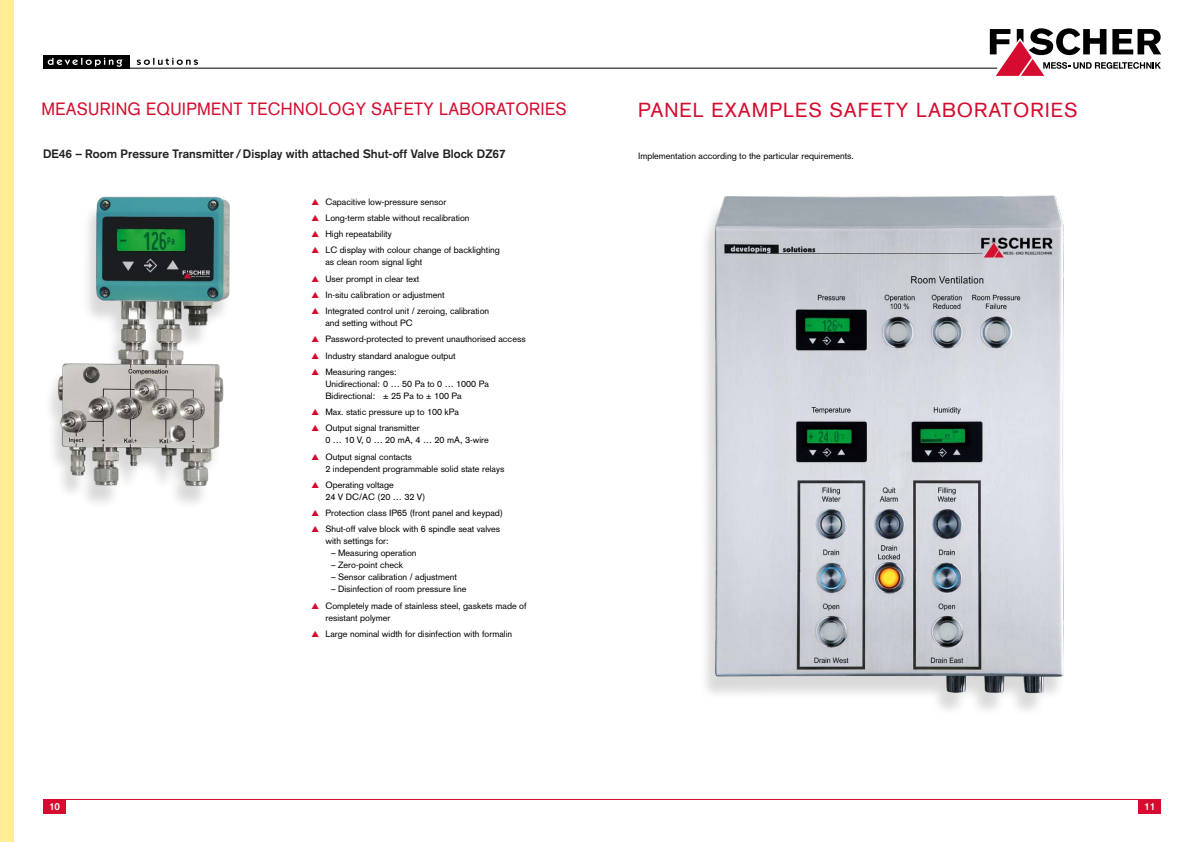
<style>
.page{position:relative;width:1191px;height:842px;background:#fff}
.page>*{position:absolute;margin:0;border:0;box-sizing:border-box;transform-origin:0 0}
.t1{font:20px "Akzidenz Grotesk";letter-spacing:.05em;color:#d50c2f}
.t2{font:17.5px "Akzidenz Grotesk";letter-spacing:.02em;color:#d50c2f;scale:.94 1}
.t3{font:700 12px "Akzidenz Grotesk";letter-spacing:.005em;color:#232020}
.t4{font:700 10px "Akzidenz Grotesk";color:#fff}
.t5{font:9px/16.3px "Akzidenz Grotesk";color:#000}
</style>
<div class="page">
<svg style="left:989px;top:28px;width:172px;height:48px"></svg>
<hr style="left:43px;top:68px;width:954px;height:1px;background:#000">
<div style="left:43px;top:55px;width:86px;height:13px;background:#000"></div>
<svg style="left:48px;top:58px;width:74px;height:9px"></svg>
<svg style="left:137px;top:58px;width:61px;height:7px"></svg>
<hr style="left:43px;top:799px;width:1118px;height:1px;background:#d50c2f">
<div style="left:43px;top:799px;width:23px;height:15px;background:#d50c2f"></div>
<div style="left:1138px;top:799px;width:23px;height:15px;background:#d50c2f"></div>
<div style="left:43px;top:203px;width:188px;height:307px;background:#000;opacity:.15"></div>
<img style="left:44px;top:196px;width:187px;height:294px">
<img style="left:705px;top:195px;width:359px;height:507px">
<div style="left:0;top:0;width:14px;height:842px;background:#ffed98"></div>
<h2 class="t2" style="left:42px;top:99px;width:560px">MEASURING EQUIPMENT TECHNOLOGY SAFETY LABORATORIES</h2>
<h1 class="t1" style="left:638px;top:99px;width:441px">PANEL EXAMPLES SAFETY LABORATORIES</h1>
<p class="t5" style="left:638px;top:148px;width:217px">Implementation according to the particular requirements.</p>
<h3 class="t3" style="left:43px;top:147px;width:464px">DE46 – Room Pressure Transmitter /Display with attached Shut-off Valve Block DZ67</h3>
<p class="t5" style="left:325px;top:193px;width:176px">Capacitive low-pressure sensor<br>Long-term stable without recalibration<br>High repeatability<br>LC display with colour change of backlighting</p>
<p class="t5" style="left:325px;top:254px;width:165px">as clean room signal light<br>User prompt in clear text<br>In-situ calibration or adjustment<br>Integrated control unit / zeroing, calibration</p>
<p class="t5" style="left:325px;top:315px;width:202px">and setting without PC<br>Password-protected to prevent unauthorised access<br>Industry standard analogue output<br>Measuring ranges:</p>
<p class="t5" style="left:325px;top:378px;width:165px;line-height:12px">Unidirectional: 0 … 50 Pa to 0 … 1000 Pa<br>Bidirectional: ± 25 Pa to ± 100 Pa</p>
<p class="t5" style="left:325px;top:404px;width:135px">Max. static pressure up to 100 kPa<br>Output signal transmitter</p>
<p class="t5" style="left:325px;top:432px;width:165px">0 … 10 V, 0 … 20 mA, 4 … 20 mA, 3-wire<br>Output signal contacts</p>
<p class="t5" style="left:325px;top:460px;width:180px">2 independent programmable solid state relays<br>Operating voltage</p>
<p class="t5" style="left:325px;top:489px;width:179px">24 V DC/AC (20 … 32 V)<br>Protection class IP65 (front panel and keypad)<br>Shut-off valve block with 6 spindle seat valves</p>
<p class="t5" style="left:325px;top:533px;width:65px">with settings for:</p>
<p class="t5" style="left:331px;top:545px;width:87px">– Measuring operation</p>
<p class="t5" style="left:331px;top:557px;width:74px">– Zero-point check</p>
<p class="t5" style="left:331px;top:569px;width:127px">– Sensor calibration / adjustment</p>
<p class="t5" style="left:325px;top:581px;width:203px;text-indent:6px">– Disinfection of room pressure line<br>Completely made of stainless steel, gaskets made of</p>
<p class="t5" style="left:325px;top:609px;width:188px">resistant polymer<br>Large nominal width for disinfection with formalin</p>
<p class="t4" style="left:49px;top:801px;width:13px">10</p>
<p class="t4" style="left:1144px;top:801px;width:13px">11</p>
</div>
